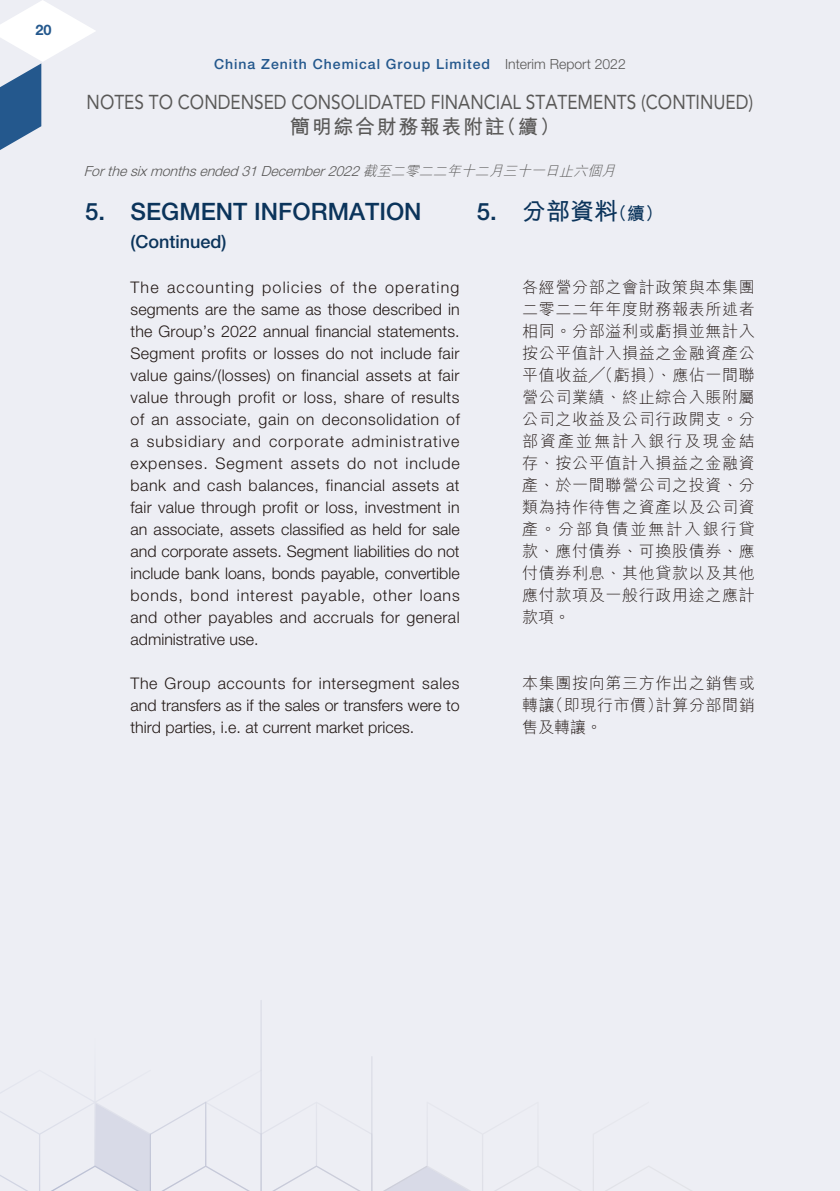
<style>
.page{position:relative;width:840px;height:1191px;background:#fff}
.page>*{position:absolute;margin:0;border:0;box-sizing:border-box;transform-origin:0 0}
.t1{font:500 24px "Helvetica Neue LT Std";color:#0b345b}
.t2{font:700 24px "M Hei HK";color:#0b345b}
.t3{font:20px "Avenir LT Std";color:#595857;scale:.86 1}
.t4{font:700 20px "M Hei HK";letter-spacing:.08em;color:#595857}
.t5{font:500 18px "Helvetica Neue LT Std";color:#0b345b}
.t6{font:300 16px/22px "Helvetica Neue LT Std";color:#231916;text-align:justify}
.t7{font:300 16px/22px "M Hei HK";letter-spacing:.04em;color:#231916;text-align:justify}
.t8{font:700 14.4px "Helvetica Neue LT Std";color:#24588d}
.t9{font:italic 300 14px "Helvetica Neue LT Std";color:#595857}
.t10{font:500 14px "Helvetica Neue LT Std";letter-spacing:.07em;color:#24588d}
.s1{font-weight:300;color:#595857}
.s2{font-family:"M Hei HK"}
.s3{font-family:"Helvetica Neue LT Std";font-weight:500}
.s4{font-size:18px}
</style>
<div class="page">
<div style="left:0;top:0;width:839px;height:1191px;background:#edeef4"></div>
<svg style="left:0;top:0;width:95px;height:150px"></svg>
<svg style="left:0;top:1000px;width:692px;height:191px"></svg>
<p class="t8" style="left:35px;top:21px;width:18px">20</p>
<p class="t10" style="left:214px;top:56px;width:413px">China Zenith Chemical Group Limited <span class="s1">Interim Report 2022</span></p>
<p class="t3" style="left:87px;top:90px;width:776px">NOTES TO CONDENSED CONSOLIDATED FINANCIAL STATEMENTS (CONTINUED)</p>
<p class="t4" style="left:290px;top:112px;width:271px">簡明綜合財務報表附註（續）</p>
<p class="t9" style="left:84px;top:162px;width:536px">Forthesixmonthsended31December2022<span class="s2">截至二零二二年十二月三十一日止六個月</span></p>
<h1 class="t1" style="left:85px;top:197px;width:338px">5. SEGMENT INFORMATION</h1>
<p class="t5" style="left:130px;top:231px;width:98px">(Continued)</p>
<p class="t6" style="left:130px;top:276px;width:331px">The accounting policies of the operating segments are the same as those described in the Group’s 2022 annual financial statements.<br>Segment profits or losses do not include fair value gains/(losses) on financial assets at fair value through profit or loss, share of results of an associate, gain on deconsolidation of a subsidiary and corporate administrative expenses. Segment assets do not include bank and cash balances, financial assets at fair value through profit or loss, investment in an associate, assets classified as held for sale and corporate assets. Segment liabilities do not include bank loans, bonds payable, convertible bonds, bond interest payable, other loans and other payables and accruals for general administrative use.</p>
<p class="t6" style="left:130px;top:672px;width:330px">The Group accounts for intersegment sales and transfers as if the sales or transfers were to third parties, i.e. at current market prices.</p>
<h1 class="t2" style="left:476px;top:194px;width:188px"><span class="s3">5.</span> 分部資料<span class="s4">（續）</span></h1>
<p class="t7" style="left:522px;top:276px;width:234px">各經營分部之會計政策與本集團二零二二年年度財務報表所述者相同。分部溢利或虧損並無計入按公平值計入損益之金融資產公平值收益╱（虧損）、應佔一間聯營公司業績、終止綜合入賬附屬公司之收益及公司行政開支。分部資產並無計入銀行及現金結存、按公平值計入損益之金融資產、於一間聯營公司之投資、分類為持作待售之資產以及公司資產。分部負債並無計入銀行貸款、應付債券、可換股債券、應付債券利息、其他貸款以及其他應付款項及一般行政用途之應計款項。</p>
<p class="t7" style="left:522px;top:672px;width:234px">本集團按向第三方作出之銷售或轉讓（即現行市價）計算分部間銷售及轉讓。</p>
</div>
